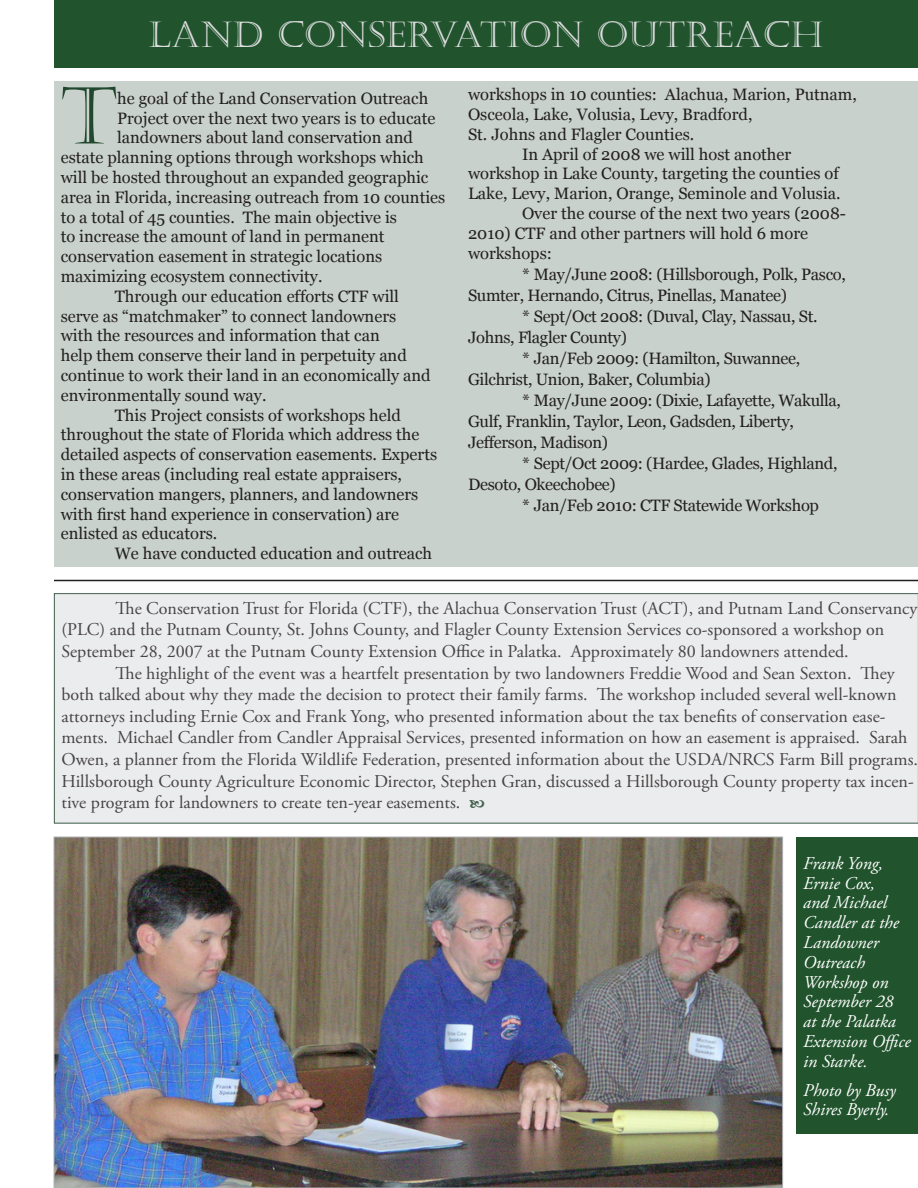
<style>
.page{position:relative;width:918px;height:1188px;background:#fff}
.page>*{position:absolute;margin:0;border:0;box-sizing:border-box;transform-origin:0 0}
.t1{font:78.45px "Castellar";color:#21482f}
.t2{font:36px "Castellar";color:#dcdddf}
.t3{font:18px/21.6px "Adobe Garamond Pro";color:#231f20}
.t4{font:italic 18px/19.8px "Adobe Garamond Pro";color:#fff}
.t5{font:16.5px "Georgia";color:#231f20}
.t6{font:16.5px "Georgia";letter-spacing:-.02em;color:#231f20}
</style>
<div class="page">
<div style="left:54px;top:81px;width:864px;height:486px;background:#c8d1cb"></div>
<div style="left:54px;top:0;width:863px;height:68px;background:#21542d"></div>
<img style="left:56px;top:839px;width:725px;height:347px">
<hr style="left:54px;top:580px;width:864px;height:1px;background:#231f20">
<div style="left:54px;top:594px;width:864px;height:229px;background:#ebeced"></div>
<div style="left:54px;top:593px;width:864px;height:231px;border:1px solid #b2b3b7"></div>
<div style="left:796px;top:837px;width:122px;height:297px;background:#21542d"></div>
<h2 class="t2" style="left:148px;top:14px;width:676px">LAND CONSERVATION OUTREACH</h2>
<h1 class="t1" style="left:61px;top:72px;width:58px">T</h1>
<p class="t5" style="left:117px;top:89px;width:313px">he goal of the Land Conservation Outreach</p>
<p class="t5" style="left:117px;top:109px;width:320px">Project over the next two years is to educate</p>
<p class="t5" style="left:117px;top:128px;width:297px">landowners about land conservation and</p>
<p class="t5" style="left:61px;top:148px;width:365px">estate planning options through workshops which</p>
<p class="t5" style="left:61px;top:168px;width:369px">will be hosted throughout an expanded geographic</p>
<p class="t5" style="left:61px;top:188px;width:386px">area in Florida, increasing outreach from 10 counties</p>
<p class="t5" style="left:61px;top:208px;width:338px">to a total of 45 counties. The main objective is</p>
<p class="t5" style="left:61px;top:227px;width:325px">to increase the amount of land in permanent</p>
<p class="t5" style="left:61px;top:247px;width:323px">conservation easement in strategic locations</p>
<p class="t5" style="left:61px;top:267px;width:263px">maximizing ecosystem connectivity.</p>
<p class="t5" style="left:115px;top:287px;width:286px">Through our education efforts CTF will</p>
<p class="t5" style="left:61px;top:307px;width:337px">serve as “matchmaker” to connect landowners</p>
<p class="t5" style="left:61px;top:326px;width:321px">with the resources and information that can</p>
<p class="t5" style="left:61px;top:346px;width:348px">help them conserve their land in perpetuity and</p>
<p class="t5" style="left:61px;top:366px;width:371px">continue to work their land in an economically and</p>
<p class="t5" style="left:61px;top:386px;width:207px">environmentally sound way.</p>
<p class="t5" style="left:115px;top:406px;width:288px">This Project consists of workshops held</p>
<p class="t5" style="left:61px;top:425px;width:360px">throughout the state of Florida which address the</p>
<p class="t5" style="left:61px;top:445px;width:378px">detailed aspects of conservation easements. Experts</p>
<p class="t5" style="left:61px;top:465px;width:343px">in these areas (including real estate appraisers,</p>
<p class="t5" style="left:61px;top:485px;width:359px">conservation mangers, planners, and landowners</p>
<p class="t5" style="left:61px;top:505px;width:340px">with first hand experience in conservation) are</p>
<p class="t5" style="left:61px;top:524px;width:158px">enlisted as educators.</p>
<p class="t5" style="left:115px;top:544px;width:319px">We have conducted education and outreach</p>
<p class="t5" style="left:468px;top:85px;width:390px">workshops in 10 counties: Alachua, Marion, Putnam,</p>
<p class="t5" style="left:468px;top:105px;width:286px">Osceola, Lake, Volusia, Levy, Bradford,</p>
<p class="t5" style="left:468px;top:125px;width:228px">St. Johns and Flagler Counties.</p>
<p class="t5" style="left:522px;top:145px;width:271px">In April of 2008 we will host another</p>
<p class="t5" style="left:468px;top:164px;width:372px">workshop in Lake County, targeting the counties of</p>
<p class="t5" style="left:468px;top:184px;width:374px">Lake, Levy, Marion, Orange, Seminole and Volusia.</p>
<p class="t5" style="left:522px;top:204px;width:326px">Over the course of the next two years (2008-</p>
<p class="t5" style="left:468px;top:224px;width:342px">2010) CTF and other partners will hold 6 more</p>
<p class="t5" style="left:468px;top:244px;width:86px">workshops:</p>
<p class="t6" style="left:522px;top:265px;width:325px">* May/June 2008: (Hillsborough, Polk, Pasco,</p>
<p class="t6" style="left:468px;top:286px;width:321px">Sumter, Hernando, Citrus, Pinellas, Manatee)</p>
<p class="t6" style="left:522px;top:307px;width:297px">* Sept/Oct 2008: (Duval, Clay, Nassau, St.</p>
<p class="t6" style="left:468px;top:328px;width:160px">Johns, Flagler County)</p>
<p class="t6" style="left:522px;top:349px;width:280px">* Jan/Feb 2009: (Hamilton, Suwannee,</p>
<p class="t6" style="left:468px;top:370px;width:244px">Gilchrist, Union, Baker, Columbia)</p>
<p class="t6" style="left:522px;top:391px;width:321px">* May/June 2009: (Dixie, Lafayette, Wakulla,</p>
<p class="t6" style="left:468px;top:412px;width:328px">Gulf, Franklin, Taylor, Leon, Gadsden, Liberty,</p>
<p class="t6" style="left:468px;top:433px;width:142px">Jefferson, Madison)</p>
<p class="t6" style="left:522px;top:454px;width:317px">* Sept/Oct 2009: (Hardee, Glades, Highland,</p>
<p class="t6" style="left:468px;top:475px;width:149px">Desoto, Okeechobee)</p>
<p class="t6" style="left:522px;top:496px;width:298px">* Jan/Feb 2010: CTF Statewide Workshop</p>
<p class="t3" style="left:62px;top:598px;width:857px;text-indent:54px">The Conservation Trust for Florida (CTF), the Alachua Conservation Trust (ACT), and Putnam Land Conservancy (PLC) and the Putnam County, St. Johns County, and Flagler County Extension Services co-sponsored a workshop on<br>September 28, 2007 at the Putnam County Extension Office in Palatka. Approximately 80 landowners attended.</p>
<p class="t3" style="left:61px;top:663px;width:858px;text-indent:54px">The highlight of the event was a heartfelt presentation by two landowners Freddie Wood and Sean Sexton. They both talked about why they made the decision to protect their family farms. The workshop included several well-known attorneys including Ernie Cox and Frank Yong, who presented information about the tax benefits of conservation ease&shy;ments. Michael Candler from Candler Appraisal Services, presented information on how an easement is appraised. Sarah Owen, a planner from the Florida Wildlife Federation, presented information about the USDA/NRCS Farm Bill programs.<br>Hillsborough County Agriculture Economic Director, Stephen Gran, discussed a Hillsborough County property tax incen&shy;tive program for landowners to create ten-year easements.</p>
<p class="t4" style="left:803px;top:854px;width:109px">Frank Yong,<br>Ernie Cox,<br>and Michael<br>Candler at the<br>Landowner<br>Outreach<br>Workshop on<br>September 28 at the Palatka<br>Extension Office in Starke.</p>
<p class="t4" style="left:803px;top:1080px;width:94px">Photo by Busy<br>Shires Byerly.</p>
</div>
